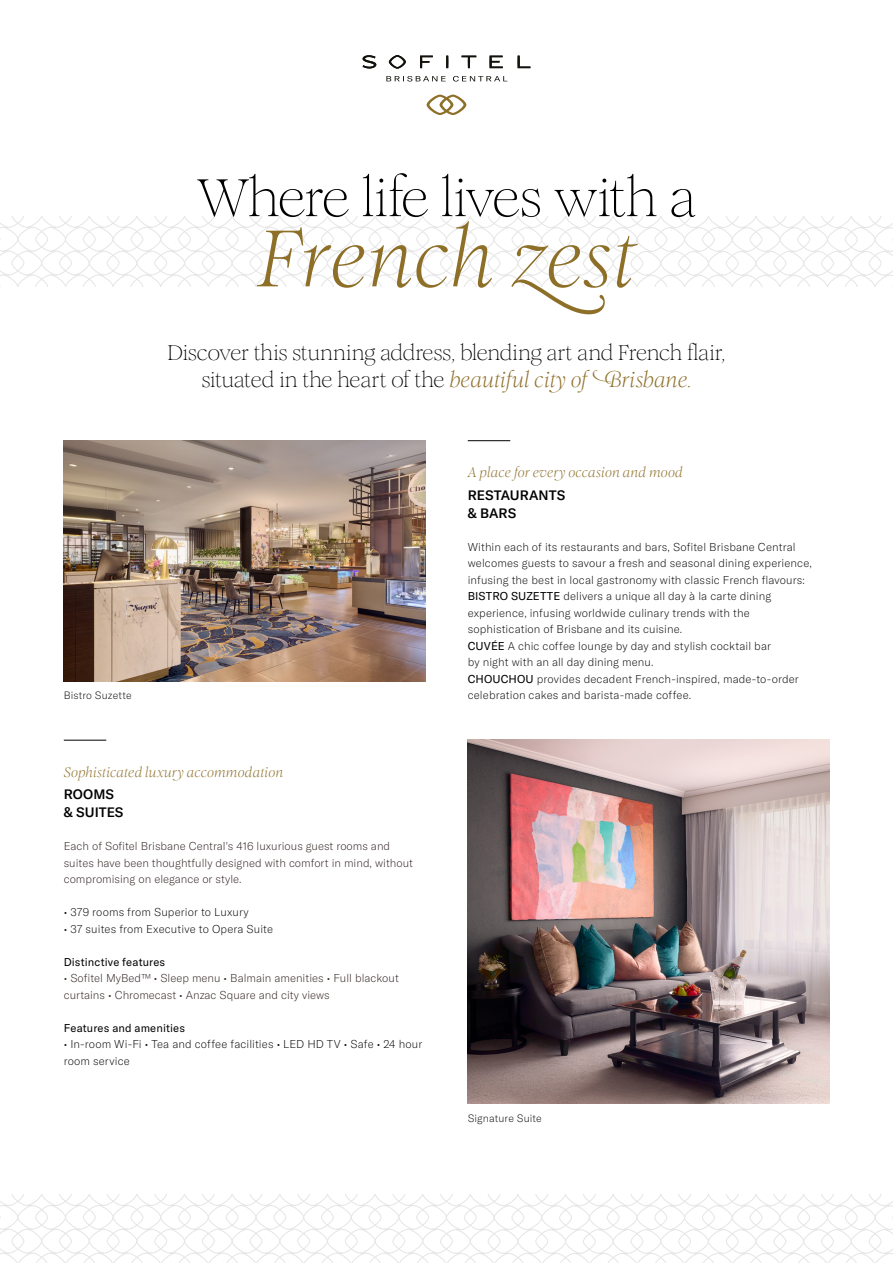
<style>
.page{position:relative;width:893px;height:1263px;background:#fff}
.page>*{position:absolute;margin:0;border:0;box-sizing:border-box;transform-origin:0 0}
.t1{font:italic 79.5px "Romie";color:#8d6f28}
.t2{font:300 52.5px "Romie";letter-spacing:-.02em;color:#000}
.t3{font:300 21px/27px "Romie";color:#000;text-align:center}
.t4{font:italic 13.5px "Romie";letter-spacing:.01em;color:#8d6f28}
.t5{font:500 13.5px/18px "GT America LV";color:#000}
.t6{font:100 11.25px/16.5px "GT America LV";letter-spacing:.01em;color:#000}
.t7{font:100 11.25px/16.5px "GT America LV";color:#2b1c1b}
.t8{font:11.25px "GT America LV";letter-spacing:.01em;color:#000}
.t9{font:100 10.5px "GT America LV";letter-spacing:.005em;color:#000}
.s1{font-weight:400;font-style:italic;color:#8d6f28}
.s2{color:#8d6f28}
.s3{font-weight:400}
</style>
<div class="page">
<svg style="left:0;top:216px;width:893px;height:70px"></svg>
<svg style="left:0;top:1195px;width:893px;height:68px"></svg>
<img style="left:64px;top:440px;width:361px;height:241px">
<img style="left:468px;top:740px;width:361px;height:363px">
<hr style="left:64px;top:740px;width:42px;height:1px;background:#000">
<svg style="left:427px;top:95px;width:39px;height:20px"></svg>
<svg style="left:363px;top:55px;width:13px;height:13px"></svg>
<svg style="left:518px;top:56px;width:12px;height:12px"></svg>
<svg style="left:446px;top:56px;width:2px;height:12px"></svg>
<svg style="left:420px;top:56px;width:13px;height:12px"></svg>
<svg style="left:489px;top:56px;width:14px;height:12px"></svg>
<svg style="left:462px;top:56px;width:14px;height:12px"></svg>
<svg style="left:389px;top:55px;width:17px;height:14px"></svg>
<svg style="left:386px;top:76px;width:121px;height:6px"></svg>
<hr style="left:468px;top:440px;width:42px;height:1px;background:#000">
<p class="t9" style="left:64px;top:688px;width:69px">Bistro Suzette</p>
<h2 class="t2" style="left:197px;top:152px;width:500px">Where life lives with a</h2>
<h1 class="t1" style="left:257px;top:192px;width:380px">French zest</h1>
<h3 class="t3" style="left:167px;top:337px;width:560px">Discover this stunning address, blending art and French flair, situated in the heart of the <span class="s1">beautiful city of Brisbane</span><span class="s2">.</span></h3>
<p class="t4" style="left:468px;top:461px;width:216px">A place for every occasion and mood</p>
<p class="t5" style="left:468px;top:485px;width:99px">RESTAURANTS &amp; BARS</p>
<p class="t6" style="left:468px;top:538px;width:346px">Within each of its restaurants and bars, Sofitel Brisbane Central welcomes guests to savour a fresh and seasonal dining experience, infusing the best in local gastronomy with classic French flavours:<br><span class="s3">BISTRO SUZETTE</span> delivers a unique all day à la carte dining experience, infusing worldwide culinary trends with the sophistication of Brisbane and its cuisine.<br><span class="s3">CUVÉE</span> A chic coffee lounge by day and stylish cocktail bar<br>by night with an all day dining menu.<br><span class="s3">CHOUCHOU</span> provides decadent French-inspired, made-to-order celebration cakes and barista-made coffee.</p>
<p class="t4" style="left:64px;top:761px;width:221px">Sophisticated luxury accommodation</p>
<p class="t5" style="left:64px;top:784px;width:61px">ROOMS &amp; SUITES</p>
<p class="t7" style="left:64px;top:837px;width:351px">Each of Sofitel Brisbane Central's 416 luxurious guest rooms and suites have been thoughtfully designed with comfort in mind, without compromising on elegance or style.</p>
<p class="t6" style="left:64px;top:903px;width:187px">• 379 rooms from Superior to Luxury</p>
<p class="t6" style="left:64px;top:920px;width:211px">• 37 suites from Executive to Opera Suite</p>
<p class="t8" style="left:64px;top:953px;width:103px">Distinctive features</p>
<p class="t7" style="left:64px;top:969px;width:337px">• Sofitel MyBed™ • Sleep menu • Balmain amenities • Full blackout curtains • Chromecast • Anzac Square and city views</p>
<p class="t8" style="left:64px;top:1019px;width:123px">Features and amenities</p>
<p class="t6" style="left:64px;top:1035px;width:360px">• In-room Wi-Fi • Tea and coffee facilities • LED HD TV • Safe • 24 hour room service</p>
<p class="t9" style="left:468px;top:1111px;width:75px">Signature Suite</p>
</div>
